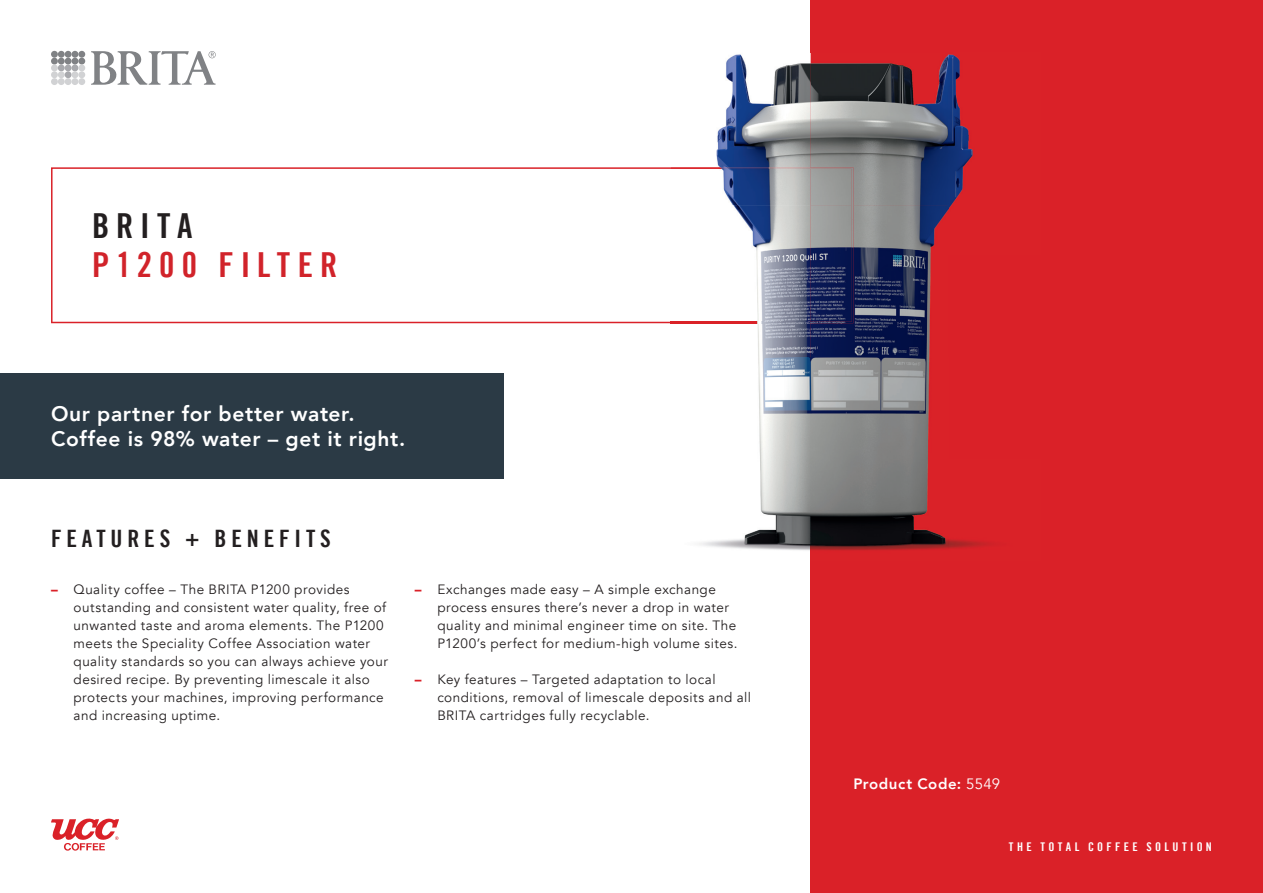
<style>
.page{position:relative;width:1263px;height:893px;background:#fff}
.page>*{position:absolute;margin:0;border:0;box-sizing:border-box;transform-origin:0 0}
.t1{font:34.5px "Trade Gothic Bold Cond Twenty";letter-spacing:.2em;color:#d1232a}
.t2{font:34.5px "Trade Gothic Bold Cond Twenty";letter-spacing:.2em;color:#231f20}
.t3{font:24px "Trade Gothic Bold Cond Twenty";letter-spacing:.2em;color:#231f20}
.t4{font:800 21px/25.5px "Avenir";letter-spacing:.03em;color:#fff}
.t5{font:800 15px "Avenir";letter-spacing:.04em;color:#fff}
.t6{font:13.5px/18px "Avenir";letter-spacing:.035em;color:#231f20}
.t7{font:12px "Trade Gothic Bold Cond Twenty";letter-spacing:.28em;color:#fff}
.s1{font-weight:900;color:#da2128}
.s2{font-weight:400}
</style>
<div class="page">
<div style="left:0;top:373px;width:504px;height:106px;background:#2b3a45"></div>
<div style="left:811px;top:0;width:452px;height:893px;background:#da2128"></div>
<svg style="left:51px;top:167px;width:620px;height:156px"></svg>
<img style="left:671px;top:53px;width:321px;height:508px">
<img style="left:671px;top:167px;width:182px;height:52px">
<img style="left:808px;top:219px;width:45px;height:104px">
<img style="left:671px;top:322px;width:137px;height:1px">
<svg style="left:51px;top:819px;width:68px;height:32px"></svg>
<div style="left:51px;top:51px;width:7px;height:7px;background:#808285;border-radius:50%"></div>
<div style="left:51px;top:58px;width:7px;height:7px;background:#808285;border-radius:50%"></div>
<div style="left:51px;top:65px;width:7px;height:6px;background:#d1d2d4;border-radius:50%"></div>
<div style="left:51px;top:71px;width:7px;height:7px;background:#d1d2d4;border-radius:50%"></div>
<div style="left:51px;top:78px;width:7px;height:7px;background:#d1d2d4;border-radius:50%"></div>
<div style="left:58px;top:51px;width:7px;height:7px;background:#808285;border-radius:50%"></div>
<div style="left:58px;top:58px;width:7px;height:7px;background:#808285;border-radius:50%"></div>
<div style="left:58px;top:65px;width:7px;height:6px;background:#a8a9ad;border-radius:50%"></div>
<div style="left:58px;top:71px;width:7px;height:7px;background:#d1d2d4;border-radius:50%"></div>
<div style="left:58px;top:78px;width:7px;height:7px;background:#d1d2d4;border-radius:50%"></div>
<div style="left:65px;top:51px;width:7px;height:7px;background:#808285;border-radius:50%"></div>
<div style="left:65px;top:58px;width:7px;height:7px;background:#808285;border-radius:50%"></div>
<div style="left:65px;top:65px;width:7px;height:6px;background:#a8a9ad;border-radius:50%"></div>
<div style="left:65px;top:71px;width:7px;height:7px;background:#a8a9ad;border-radius:50%"></div>
<div style="left:65px;top:78px;width:7px;height:7px;background:#d1d2d4;border-radius:50%"></div>
<div style="left:72px;top:51px;width:6px;height:7px;background:#808285;border-radius:50%"></div>
<div style="left:72px;top:58px;width:6px;height:7px;background:#808285;border-radius:50%"></div>
<svg style="left:72px;top:65px;width:6px;height:6px"></svg>
<div style="left:72px;top:71px;width:6px;height:7px;background:#d1d2d4;border-radius:50%"></div>
<div style="left:72px;top:78px;width:6px;height:7px;background:#d1d2d4;border-radius:50%"></div>
<div style="left:78px;top:51px;width:7px;height:7px;background:#808285;border-radius:50%"></div>
<div style="left:78px;top:58px;width:7px;height:7px;background:#808285;border-radius:50%"></div>
<div style="left:78px;top:65px;width:7px;height:6px;background:#d1d2d4;border-radius:50%"></div>
<div style="left:78px;top:71px;width:7px;height:7px;background:#d1d2d4;border-radius:50%"></div>
<div style="left:78px;top:78px;width:7px;height:7px;background:#d1d2d4;border-radius:50%"></div>
<svg style="left:91px;top:51px;width:125px;height:34px"></svg>
<h1 class="t2" style="left:92px;top:205px;width:102px">BRITA</h1>
<h1 class="t1" style="left:92px;top:244px;width:247px">P1200 FILTER</h1>
<h3 class="t4" style="left:51px;top:400px;width:356px">Our partner for better water.<br>Coffee is 98% water – get it right.</h3>
<h2 class="t3" style="left:51px;top:524px;width:281px">FEATURES + BENEFITS</h2>
<p class="t6" style="left:74px;top:580px;width:316px;text-indent:-23px"><span class="s1">–</span> Quality coffee – The BRITA P1200 provides outstanding and consistent water quality, free of unwanted taste and aroma elements. The P1200 meets the Speciality Coffee Association water quality standards so you can always achieve your desired recipe. By preventing limescale it also protects your machines, improving performance and increasing uptime.</p>
<p class="t6" style="left:437px;top:580px;width:302px;text-indent:-23px"><span class="s1">–</span> Exchanges made easy – A simple exchange process ensures there’s never a drop in water quality and minimal engineer time on site. The P1200’s perfect for medium-high volume sites.</p>
<p class="t6" style="left:437px;top:670px;width:315px;text-indent:-23px"><span class="s1">–</span> Key features – Targeted adaptation to local conditions, removal of limescale deposits and all<br>BRITA cartridges fully recyclable.</p>
<p class="t5" style="left:853px;top:772px;width:148px">Product Code: <span class="s2">5549</span></p>
<p class="t7" style="left:1009px;top:839px;width:205px">THE TOTAL COFFEE SOLUTION</p>
</div>
